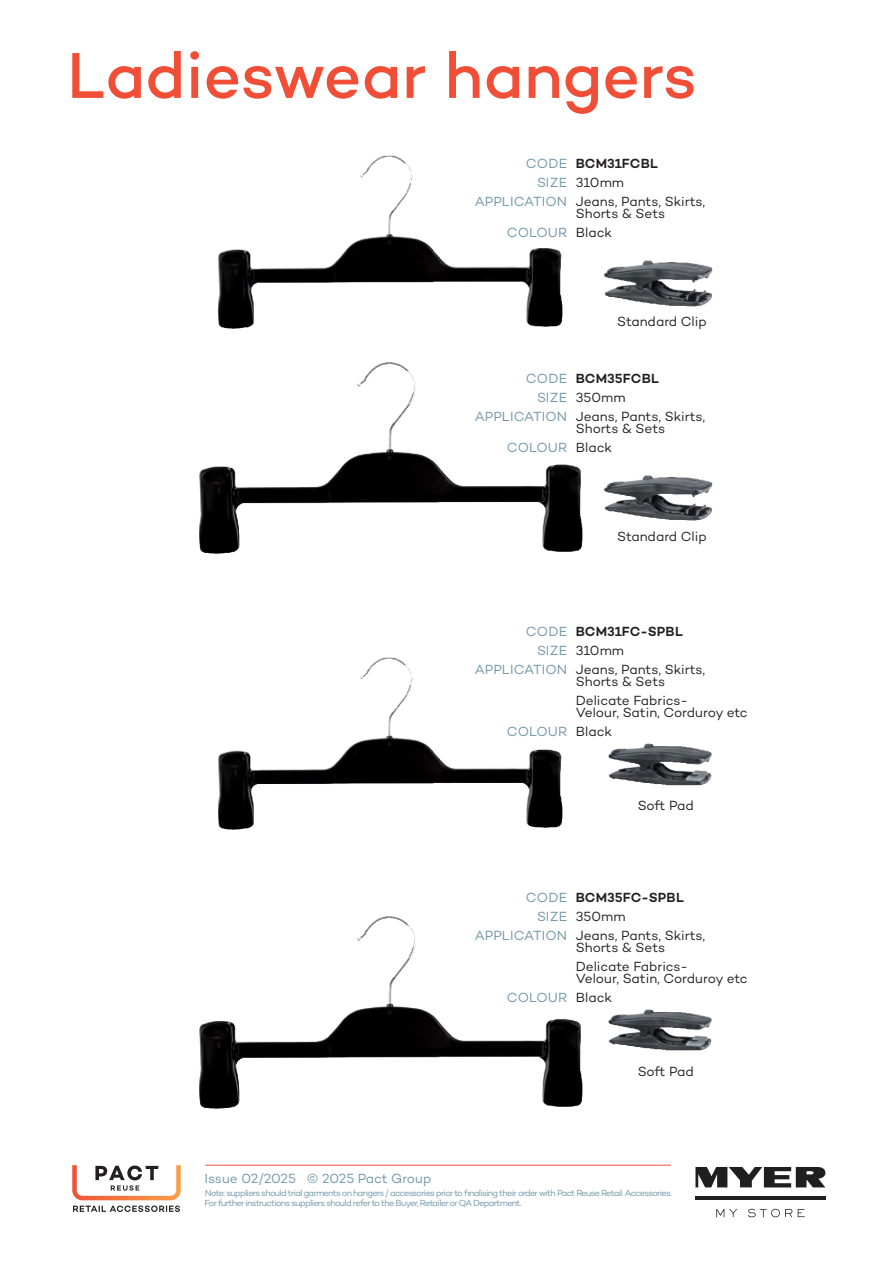
<style>
.page{position:relative;width:893px;height:1263px;background:#fff}
.page>*{position:absolute;margin:0;border:0;box-sizing:border-box;transform-origin:0 0}
.t1{font:500 66px "Campton";letter-spacing:-.01em;color:#f04e37}
.t2{font:13.5px/18.9px "Campton";color:#231f20}
.t3{font:600 13.5px "Campton";color:#231f20}
.t4{font:13.5px "Campton";color:#7197a9}
.t5{font:9px/10.5px "Campton";letter-spacing:-.075em;color:#7197a9}
.s1{font-weight:400;color:#7197a9}
.s2{color:#7197a9}
</style>
<div class="page">
<img style="left:219px;top:155px;width:344px;height:173px">
<img style="left:199px;top:362px;width:383px;height:192px">
<img style="left:219px;top:657px;width:344px;height:173px">
<img style="left:199px;top:916px;width:383px;height:192px">
<img style="left:604px;top:260px;width:109px;height:47px">
<img style="left:604px;top:475px;width:109px;height:46px">
<img style="left:608px;top:743px;width:104px;height:43px">
<img style="left:608px;top:1009px;width:104px;height:42px">
<svg style="left:72px;top:1165px;width:109px;height:47px"></svg>
<hr style="left:205px;top:1165px;width:466px;height:1px;background:#f04e52">
<svg style="left:716px;top:1209px;width:21px;height:8px"></svg>
<svg style="left:748px;top:1209px;width:44px;height:8px"></svg>
<svg style="left:798px;top:1209px;width:7px;height:8px"></svg>
<hr style="left:695px;top:1196px;width:130px;height:4px;background:#1f1f1f">
<svg style="left:695px;top:1167px;width:130px;height:20px"></svg>
<h1 class="t1" style="left:67px;top:47px;width:631px">Ladieswear hangers</h1>
<p class="t3" style="left:526px;top:158px;width:133px"><span class="s1">CODE</span> BCM31FCBL</p>
<p class="t2" style="left:537px;top:174px;width:89px"><span class="s2">SIZE</span> 310mm</p>
<p class="t2" style="left:475px;top:193px;width:232px"><span class="s2">APPLICATION</span> Jeans, Pants, Skirts,</p>
<p class="t2" style="left:507px;top:205px;width:160px;text-indent:69px">Shorts &amp; Sets<br><span class="s2">COLOUR</span> Black</p>
<p class="t2" style="left:617px;top:313px;width:91px">Standard Clip</p>
<p class="t3" style="left:526px;top:373px;width:134px"><span class="s1">CODE</span> BCM35FCBL</p>
<p class="t2" style="left:537px;top:389px;width:90px"><span class="s2">SIZE</span> 350mm</p>
<p class="t2" style="left:475px;top:408px;width:232px"><span class="s2">APPLICATION</span> Jeans, Pants, Skirts,</p>
<p class="t2" style="left:507px;top:420px;width:160px;text-indent:69px">Shorts &amp; Sets<br><span class="s2">COLOUR</span> Black</p>
<p class="t2" style="left:617px;top:528px;width:91px">Standard Clip</p>
<p class="t3" style="left:526px;top:626px;width:158px"><span class="s1">CODE</span> BCM31FC-SPBL</p>
<p class="t2" style="left:537px;top:642px;width:89px"><span class="s2">SIZE</span> 310mm</p>
<p class="t2" style="left:475px;top:661px;width:232px"><span class="s2">APPLICATION</span> Jeans, Pants, Skirts,</p>
<p class="t2" style="left:576px;top:673px;width:114px">Shorts &amp; Sets<br>Delicate Fabrics-</p>
<p class="t2" style="left:507px;top:704px;width:243px;text-indent:69px">Velour, Satin, Corduroy etc<br><span class="s2">COLOUR</span> Black</p>
<p class="t2" style="left:638px;top:797px;width:58px">Soft Pad</p>
<p class="t3" style="left:526px;top:891px;width:159px"><span class="s1">CODE</span> BCM35FC-SPBL</p>
<p class="t2" style="left:537px;top:907px;width:90px"><span class="s2">SIZE</span> 350mm</p>
<p class="t2" style="left:475px;top:926px;width:232px"><span class="s2">APPLICATION</span> Jeans, Pants, Skirts,</p>
<p class="t2" style="left:576px;top:938px;width:114px">Shorts &amp; Sets<br>Delicate Fabrics-</p>
<p class="t2" style="left:507px;top:969px;width:243px;text-indent:69px">Velour, Satin, Corduroy etc<br><span class="s2">COLOUR</span> Black</p>
<p class="t2" style="left:638px;top:1063px;width:58px">Soft Pad</p>
<p class="t4" style="left:204px;top:1172px;width:228px">Issue 02/2025 © 2025 Pact Group</p>
<p class="t5" style="left:204px;top:1188px;width:469px">Note: suppliers should trial garments on hangers / accessories prior to finalising their order with Pact Reuse Retail Accessories.<br>For further instructions suppliers should refer to the Buyer, Retailer or QA Department.</p>
</div>
